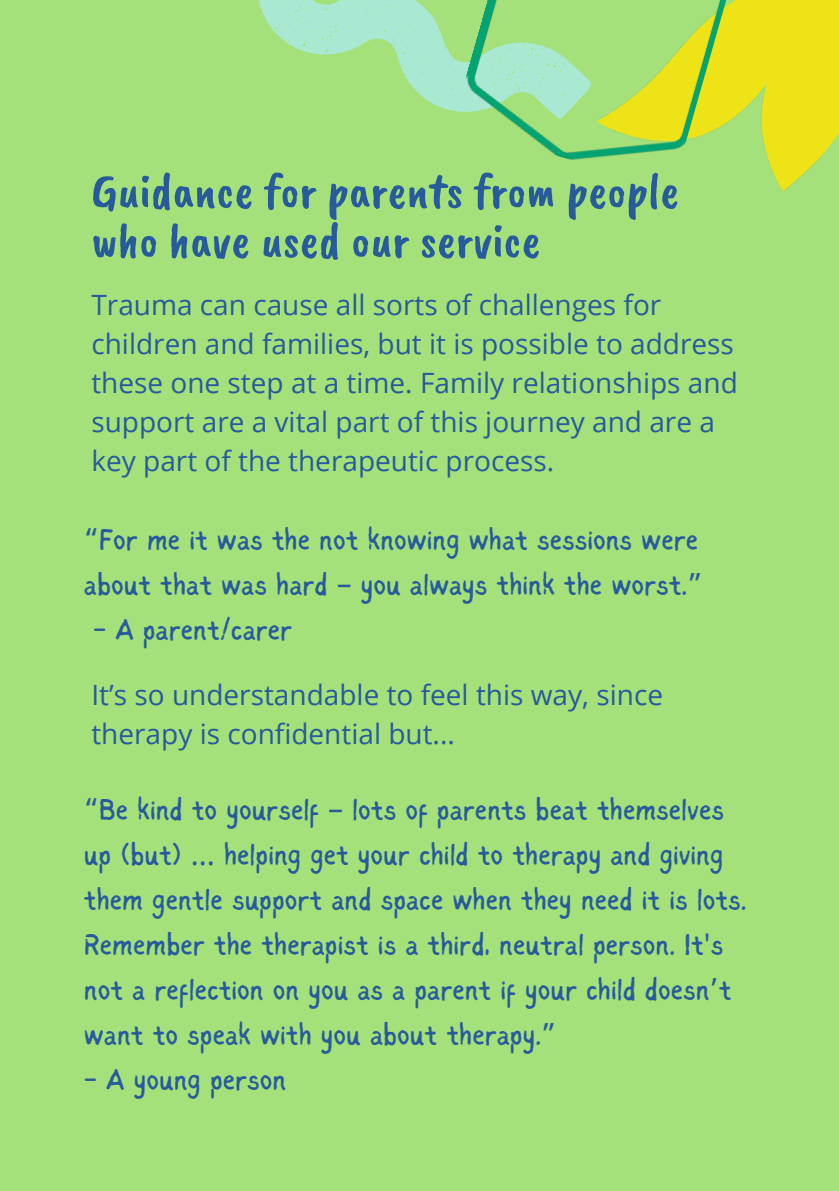
<style>
.page{position:relative;width:839px;height:1191px;background:#fff}
.page>*{position:absolute;margin:0;border:0;box-sizing:border-box;transform-origin:0 0}
.t1{font:50px/49.6px "Caveat Brush";color:#275b9b}
.t2{font:30px/45px "Sigher";color:#275b9b}
.t3{font:28px/39px "Open Sans";color:#275b9b}
.s1{font-family:"Noto Sans Gurmukhi"}
.s2{font-family:"Noto Sans"}
</style>
<div class="page">
<div style="left:0;top:0;width:838px;height:1191px;background:#a4e17a"></div>
<img style="left:737px;top:0;width:101px;height:192px">
<svg style="left:258px;top:0;width:193px;height:111px"></svg>
<img style="left:451px;top:0;width:286px;height:160px">
<p class="t1" style="left:91px;top:166px;width:589px">Guidance for parents from people who have used our service</p>
<h1 class="t3" style="left:91px;top:284px;width:648px">Trauma can cause all sorts of challenges for children and families, but it is possible to address these one step at a time. Family relationships and support are a vital part of this journey and are a key part of the therapeutic process.</h1>
<p class="t2" style="left:84px;top:519px;width:620px"><span class="s1">“</span>For me it was the not knowing what sessions were about that was hard <span class="s1">–</span> you always think the worst.<span class="s1">”</span></p>
<p class="t2" style="left:93px;top:609px;width:201px">- A parent/carer</p>
<p class="t3" style="left:91px;top:675px;width:573px">It’s so understandable to feel this way, since therapy is confidential but...</p>
<p class="t2" style="left:84px;top:789px;width:664px"><span class="s1">“</span>Be kind to yourself <span class="s1">–</span> lots of parents beat themselves up (but) <span class="s1">…</span> helping get your child to therapy and giving them gentle support and space when they need it is lots.<br>Remember the therapist is a third, neutral person. It<span class="s2">'</span>s not a reflection on you as a parent if your child doesn<span class="s1">’</span>t want to speak with you about therapy.<span class="s1">”</span></p>
<p class="t2" style="left:84px;top:1059px;width:204px">- A young person</p>
</div>
